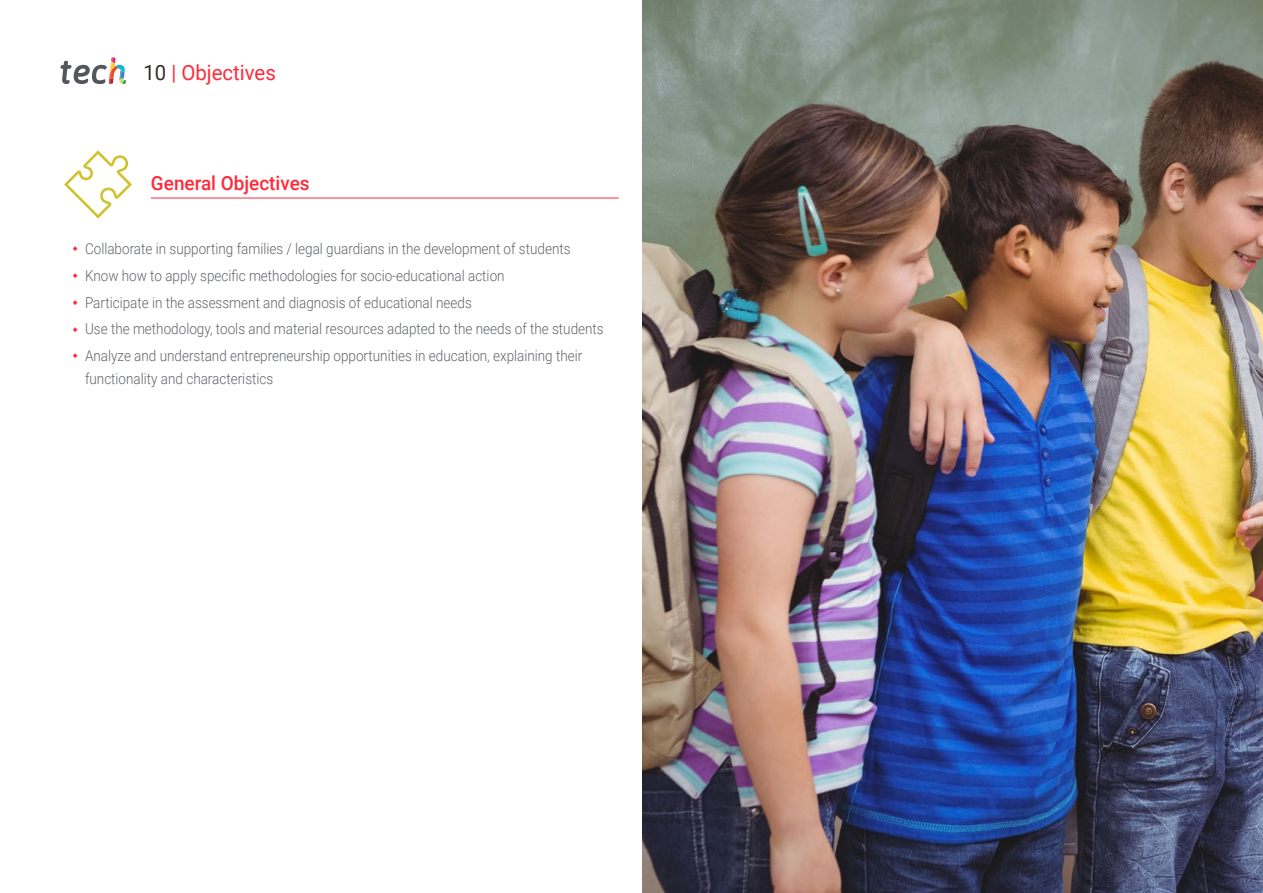
<style>
.page{position:relative;width:1263px;height:893px;background:#fff}
.page>*{position:absolute;margin:0;border:0;box-sizing:border-box;transform-origin:0 0}
.t1{font:21px "Roboto";color:#ff293a}
.t2{font:500 19.5px "Roboto";color:#ff293a}
.t3{font:300 15px/26.7px "Roboto";color:#61646a;scale:.9 1}
.s1{color:#312e20}
</style>
<div class="page">
<hr style="left:151px;top:198px;width:468px;height:1px;background:#ff293a">
<svg style="left:64px;top:150px;width:68px;height:69px"></svg>
<img style="left:642px;top:0;width:621px;height:893px">
<svg style="left:61px;top:57px;width:65px;height:27px"></svg>
<h1 class="t1" style="left:144px;top:57px;width:134px"><span class="s1">10</span> | Objectives</h1>
<h2 class="t2" style="left:151px;top:169px;width:160px">General Objectives</h2>
<p class="t3" style="left:85px;top:235px;width:578px">Collaborate in supporting families / legal guardians in the development of students Know how to apply specific methodologies for socio-educational action<br>Participate in the assessment and diagnosis of educational needs<br>Use the methodology, tools and material resources adapted to the needs of the students Analyze and understand entrepreneurship opportunities in education, explaining their</p>
<p class="t3" style="left:85px;top:364px;width:211px">functionality and characteristics</p>
</div>
